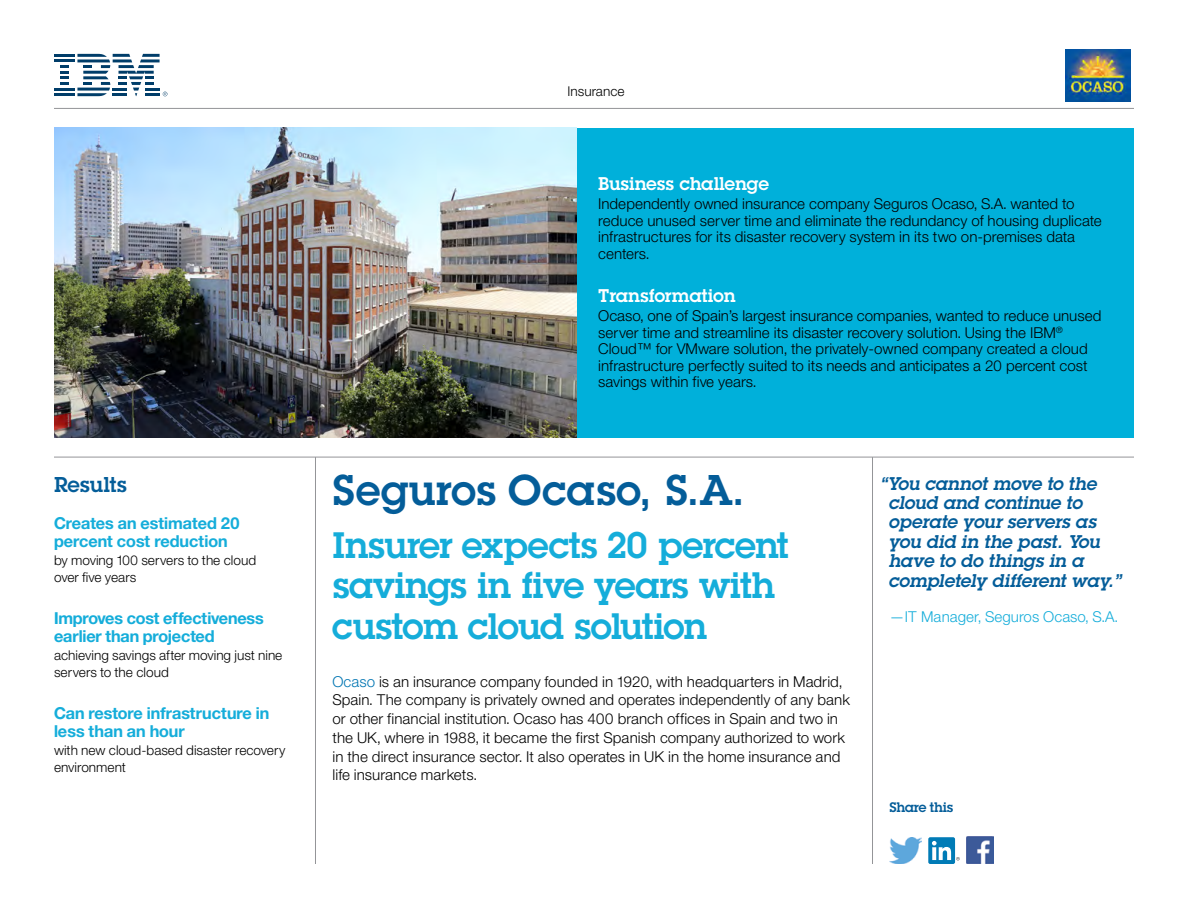
<style>
.page{position:relative;width:1188px;height:918px;background:#fff}
.page>*{position:absolute;margin:0;border:0;box-sizing:border-box;transform-origin:0 0}
.t1{font:42px "Lubalin Demifor IBM";letter-spacing:.015em;color:#045d99}
.t2{font:36px/40.5px "Lubalin Demifor IBM";letter-spacing:-.02em;color:#15adda}
.t3{font:21px "Lubalin Demifor IBM";color:#045d99}
.t4{font:18px/19.5px "Lubalin Demi Italicfor IBM";color:#045d99}
.t5{font:18px "Lubalin Demifor IBM";color:#fff}
.t6{font:16.5px/18px "Helv Neue Boldfor IBM";color:#15adda}
.t7{font:15px/16.5px "Helv Neue Lightfor IBM";color:#000}
.t8{font:15px "Helv Neue Lightfor IBM";color:#15adda}
.t9{font:13.5px/17.2px "Helv Neue Lightfor IBM";color:#000}
.t10{font:13.5px "Lubalin Demifor IBM";letter-spacing:-.015em;color:#045d99}
.s1{color:#0075b2}
</style>
<div class="page">
<hr style="left:315px;top:457px;width:1px;height:407px;background:#949598">
<hr style="left:872px;top:457px;width:1px;height:407px;background:#949598">
<hr style="left:54px;top:108px;width:1080px;height:1px;background:#949598">
<hr style="left:54px;top:457px;width:1080px;height:1px;background:#949598">
<div style="left:577px;top:128px;width:557px;height:310px;background:#00b0da"></div>
<img style="left:54px;top:128px;width:523px;height:310px">
<img style="left:890px;top:838px;width:32px;height:26px">
<div style="left:928px;top:837px;width:27px;height:27px;background:#007bb6;border-radius:2px"></div>
<svg style="left:932px;top:841px;width:28px;height:20px"></svg>
<img style="left:966px;top:837px;width:27px;height:27px">
<hr style="left:54px;top:54px;width:21px;height:3px;background:#003d69">
<hr style="left:54px;top:59px;width:21px;height:3px;background:#003d69">
<hr style="left:54px;top:88px;width:21px;height:3px;background:#003d69">
<svg style="left:60px;top:65px;width:9px;height:20px"></svg>
<hr style="left:54px;top:93px;width:21px;height:3px;background:#003d69">
<svg style="left:77px;top:54px;width:90px;height:42px"></svg>
<img style="left:1065px;top:50px;width:65px;height:51px">
<h3 class="t3" style="left:54px;top:470px;width:74px">Results</h3>
<p class="t6" style="left:54px;top:514px;width:187px">Creates an estimated 20 percent cost reduction</p>
<p class="t9" style="left:54px;top:551px;width:204px">by moving 100 servers to the cloud over five years</p>
<p class="t6" style="left:54px;top:609px;width:211px">Improves cost effectiveness earlier than projected</p>
<p class="t9" style="left:54px;top:646px;width:230px">achieving savings after moving just nine servers to the cloud</p>
<p class="t6" style="left:54px;top:703px;width:217px">Can restore infrastructure in less than an hour</p>
<p class="t9" style="left:54px;top:741px;width:233px">with new cloud-based disaster recovery environment</p>
<p class="t9" style="left:568px;top:83px;width:59px">Insurance</p>
<p class="t5" style="left:598px;top:172px;width:172px">Business challenge</p>
<p class="t7" style="left:598px;top:195px;width:505px">Independently owned insurance company Seguros Ocaso, S.A. wanted to reduce unused server time and eliminate the redundancy of housing duplicate infrastructures for its disaster recovery system in its two on-premises data centers.</p>
<p class="t5" style="left:598px;top:284px;width:139px">Transformation</p>
<p class="t7" style="left:598px;top:307px;width:505px">Ocaso, one of Spain’s largest insurance companies, wanted to reduce unused server time and streamline its disaster recovery solution. Using the IBM<sup>® </sup>Cloud™ for VMware solution, the privately-owned company created a cloud infrastructure perfectly suited to its needs and anticipates a 20 percent cost savings within five years.</p>
<h1 class="t1" style="left:333px;top:462px;width:414px">Seguros Ocaso, S.A.</h1>
<h2 class="t2" style="left:333px;top:524px;width:458px">Insurer expects 20 percent savings in five years with custom cloud solution</h2>
<p class="t7" style="left:333px;top:671px;width:519px;line-height:18.8px"><span class="s1">Ocaso</span> is an insurance company founded in 1920, with headquarters in Madrid, Spain. The company is privately owned and operates independently of any bank or other financial institution. Ocaso has 400 branch offices in Spain and two in the UK, where in 1988, it became the first Spanish company authorized to work in the direct insurance sector. It also operates in UK in the home insurance and life insurance markets.</p>
<p class="t4" style="left:890px;top:473px;width:234px;text-indent:-8px">“You cannot move to the cloud and continue to operate your servers as you did in the past. You have to do things in a completely different way.”</p>
<p class="t8" style="left:890px;top:608px;width:230px">—IT Manager, Seguros Ocaso, S.A.</p>
<p class="t10" style="left:890px;top:798px;width:65px">Share this</p>
</div>
